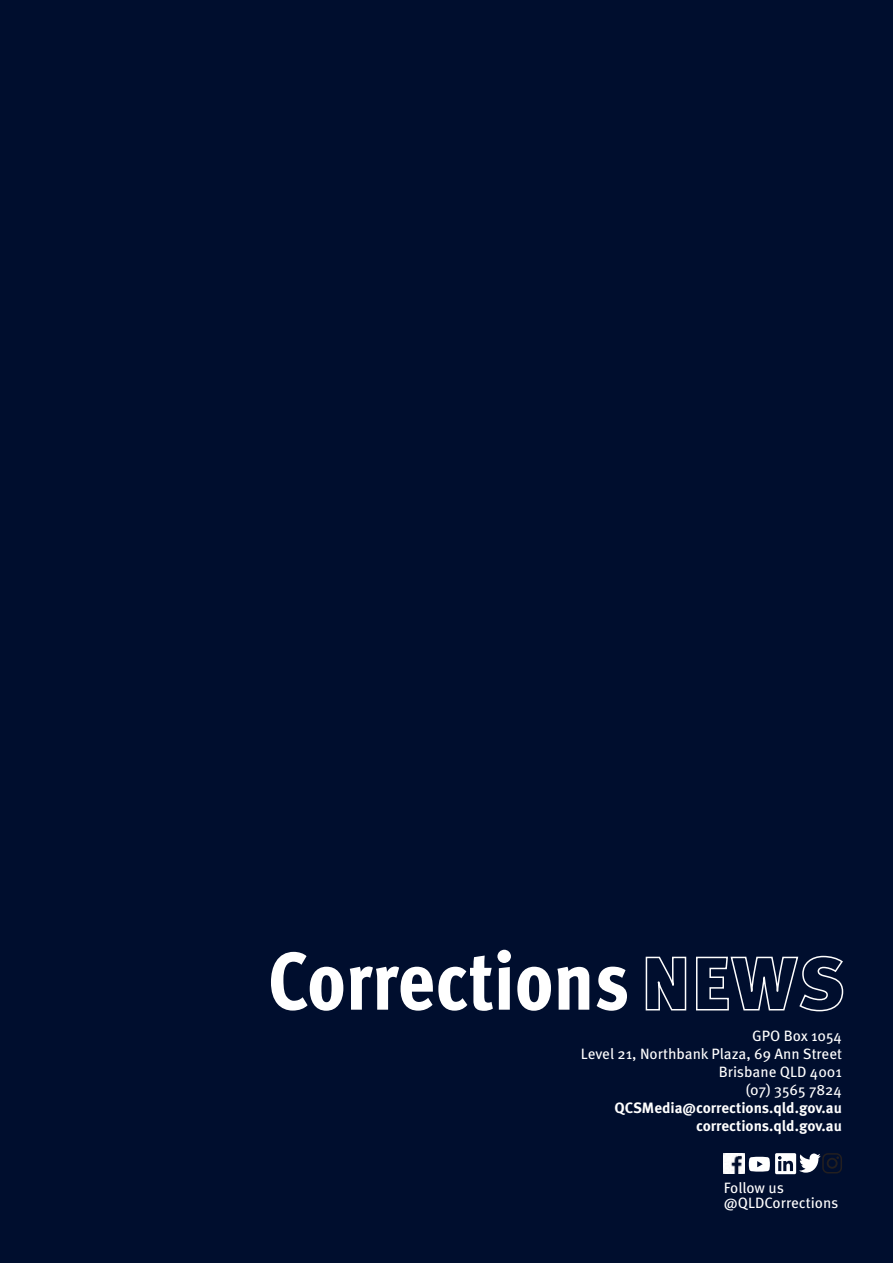
<style>
.page{position:relative;width:893px;height:1263px;background:#000e2e}
.page>*{position:absolute;margin:0;border:0;box-sizing:border-box;transform-origin:0 0}
.t1{font:800 condensed 81.9px "Meta OT";color:#fff}
.t2{font:15px/18px "Meta OT";color:#fff;text-align:right}
.t3{font:700 15px/18px "Meta OT";color:#fff;text-align:right}
.s1{font-weight:900;font-stretch:normal;font-size:75px}
</style>
<div class="page">
<img style="left:724px;top:1153px;width:20px;height:21px">
<svg style="left:749px;top:1153px;width:93px;height:21px"></svg>
<h1 class="t1" style="left:268px;top:928px;width:578px">Corrections <span class="s1">NEWS</span></h1>
<p class="t2" style="left:581px;top:1027px;width:263px">GPO Box 1054<br>Level 21, Northbank Plaza, 69 Ann Street<br>Brisbane QLD 4001<br>(07) 3565 7824</p>
<p class="t3" style="left:614px;top:1099px;width:229px">QCSMedia@corrections.qld.gov.au corrections.qld.gov.au</p>
<p class="t2" style="left:724px;top:1181px;width:116px;line-height:14.4px;text-align:left">Follow us @QLDCorrections</p>
</div>
